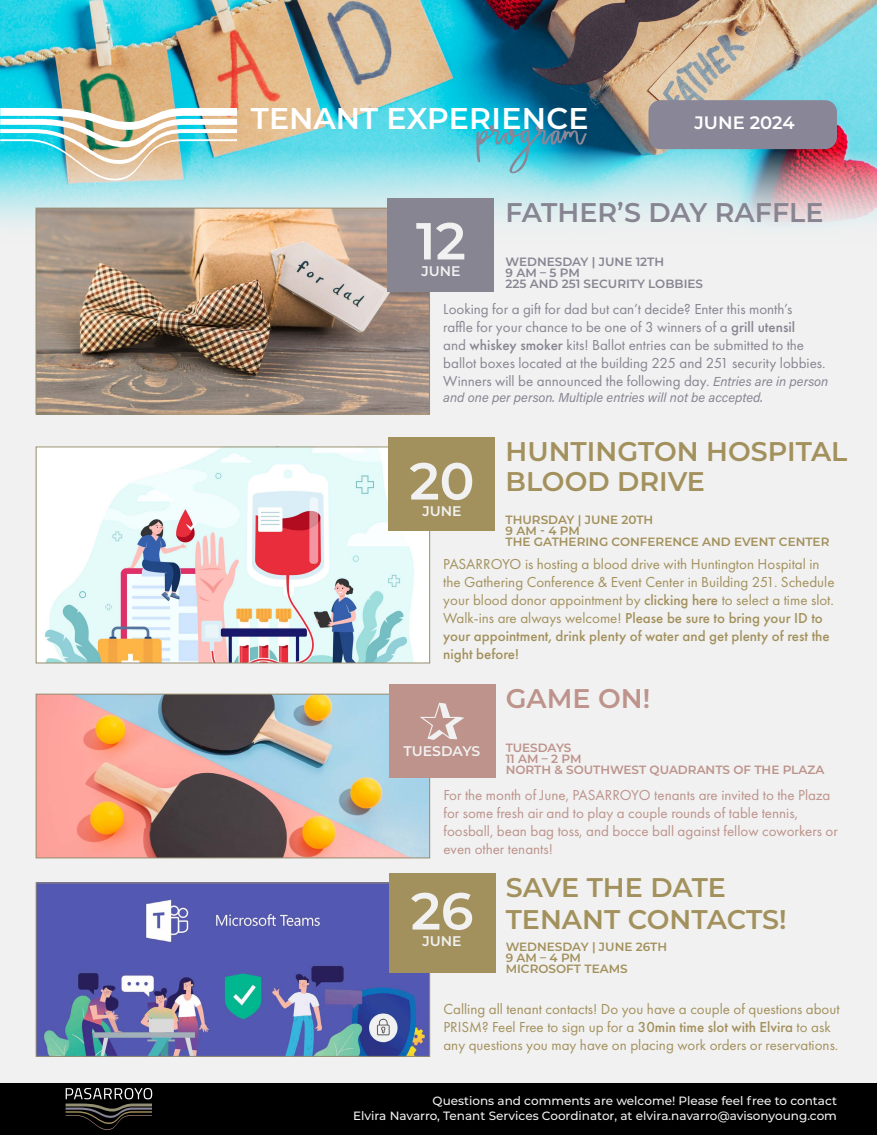
<style>
.page{position:relative;width:877px;height:1135px;background:#f1f1f1}
.page>*{position:absolute;margin:0;border:0;box-sizing:border-box;transform-origin:0 0}
.t1{font:600 52px "Montserrat";color:#f1f1f1}
.t2{font:600 30px "Montserrat";color:#fff}
.t3{font:600 27px/30px "Montserrat";color:#a3915d}
.t4{font:600 27px "Montserrat";color:#878592}
.t5{font:600 27px "Montserrat";color:#bd938b}
.t6{font:600 18px "Montserrat";color:#fff}
.t7{font:15px/18px "Futura PT";color:#a3915d}
.t8{font:15px/18px "Futura PT";color:#878592}
.t9{font:15px/18px "Futura PT";color:#bd938b}
.t10{font:600 14px "Montserrat";color:#f1f1f1}
.t11{font:italic 13px "Acumin Pro";color:#878592}
.t12{font:500 12px/14.4px "Montserrat";color:#f1f1f1;text-align:right}
.t13{font:600 12px/11px "Montserrat";color:#a3915d}
.t14{font:600 12px/11px "Montserrat";color:#bd938b}
.t15{font:600 12px/11px "Montserrat";color:#878592}
.s1{font-weight:500}
.s2{font-family:"Acumin Pro";font-style:italic;font-size:13px}
.s3{font-weight:500;color:#a3905c}
</style>
<div class="page">
<img style="left:0;top:0;width:877px;height:244px">
<div style="left:649px;top:100px;width:188px;height:49px;background:#888697;border-radius:12px"></div>
<img style="left:38px;top:210px;width:390px;height:202px">
<div style="left:36px;top:208px;width:394px;height:206px;border:1px solid #968c6d"></div>
<img style="left:38px;top:449px;width:390px;height:212px">
<div style="left:36px;top:447px;width:394px;height:216px;border:1px solid #968c6d"></div>
<img style="left:38px;top:696px;width:390px;height:160px">
<div style="left:36px;top:694px;width:394px;height:164px;border:1px solid #968c6d"></div>
<img style="left:38px;top:885px;width:390px;height:170px">
<div style="left:36px;top:883px;width:394px;height:174px;border:1px solid #968c6d"></div>
<div style="left:388px;top:198px;width:106px;height:94px;background:#878592"></div>
<div style="left:389px;top:437px;width:106px;height:94px;background:#a3915d"></div>
<div style="left:389px;top:684px;width:106px;height:94px;background:#bd938b"></div>
<div style="left:389px;top:873px;width:106px;height:99px;background:#a3915d"></div>
<svg style="left:476px;top:124px;width:111px;height:49px;background:#3daec6"></svg>
<div style="left:0;top:1083px;width:877px;height:52px;background:#000"></div>
<svg style="left:66px;top:1088px;width:86px;height:42px"></svg>
<svg style="left:0;top:108px;width:237px;height:73px"></svg>
<h2 class="t2" style="left:251px;top:97px;width:339px">TENANT EXPERIENCE</h2>
<p class="t6" style="left:694px;top:110px;width:102px">JUNE 2024</p>
<h1 class="t1" style="left:416px;top:204px;width:52px">12</h1>
<p class="t10" style="left:421px;top:261px;width:41px">JUNE</p>
<h3 class="t4" style="left:506px;top:193px;width:319px">FATHER’S DAY RAFFLE</h3>
<p class="t15" style="left:506px;top:256px;width:199px">WEDNESDAY | JUNE 12TH<br>9 AM – 5 PM<br>225 AND 251 SECURITY LOBBIES</p>
<p class="t8" style="left:443px;top:300px;width:386px">Looking for a gift for dad but can’t decide? Enter this month’s<br>raffle for your chance to be one of 3 winners of a <span class="s1">grill utensil<br></span>and <span class="s1">whiskey smoker</span> kits! Ballot entries can be submitted to the ballot boxes located at the building 225 and 251 security lobbies.<br>Winners will be announced the following day. <span class="s2">Entries are in person</span></p>
<p class="t11" style="left:443px;top:388px;width:321px">and one per person. Multiple entries will not be accepted.</p>
<h1 class="t1" style="left:409px;top:444px;width:67px">20</h1>
<p class="t10" style="left:422px;top:501px;width:41px">JUNE</p>
<h3 class="t3" style="left:506px;top:435px;width:343px">HUNTINGTON HOSPITAL<br>BLOOD DRIVE</h3>
<p class="t13" style="left:506px;top:513px;width:325px">THURSDAY | JUNE 20TH<br>9 AM - 4 PM<br>THE GATHERING CONFERENCE AND EVENT CENTER</p>
<p class="t7" style="left:443px;top:555px;width:393px">PASARROYO is hosting a blood drive with Huntington Hospital in the Gathering Conference &amp; Event Center in Building 251. Schedule your blood donor appointment by <span class="s3">clicking here</span> to select a time slot.<br>Walk-ins are always welcome! <span class="s1">Please be sure to bring your ID to your appointment, drink plenty of water and get plenty of rest the night before!</span></p>
<p class="t10" style="left:404px;top:741px;width:78px">TUESDAYS</p>
<h3 class="t5" style="left:506px;top:679px;width:146px">GAME ON!</h3>
<p class="t14" style="left:506px;top:742px;width:320px">TUESDAYS<br>11 AM – 2 PM<br>NORTH &amp; SOUTHWEST QUADRANTS OF THE PLAZA</p>
<p class="t9" style="left:443px;top:786px;width:396px">For the month of June, PASARROYO tenants are invited to the Plaza for some fresh air and to play a couple rounds of table tennis, foosball, bean bag toss, and bocce ball against fellow coworkers or even other tenants!</p>
<h1 class="t1" style="left:411px;top:874px;width:64px">26</h1>
<p class="t10" style="left:423px;top:931px;width:41px">JUNE</p>
<h3 class="t3" style="left:506px;top:870px;width:283px;line-height:32.4px">SAVE THE DATE<br>TENANT CONTACTS!</h3>
<p class="t13" style="left:506px;top:941px;width:163px">WEDNESDAY | JUNE 26TH<br>9 AM – 4 PM<br>MICROSOFT TEAMS</p>
<p class="t7" style="left:443px;top:1000px;width:398px">Calling all tenant contacts! Do you have a couple of questions about<br>PRISM? Feel Free to sign up for a <span class="s3">30min time slot with Elvira</span> to ask any questions you may have on placing work orders or reservations.</p>
<p class="t12" style="left:353px;top:1093px;width:485px">Questions and comments are welcome! Please feel free to contact<br>Elvira Navarro, Tenant Services Coordinator, at elvira.navarro@avisonyoung.com</p>
</div>
